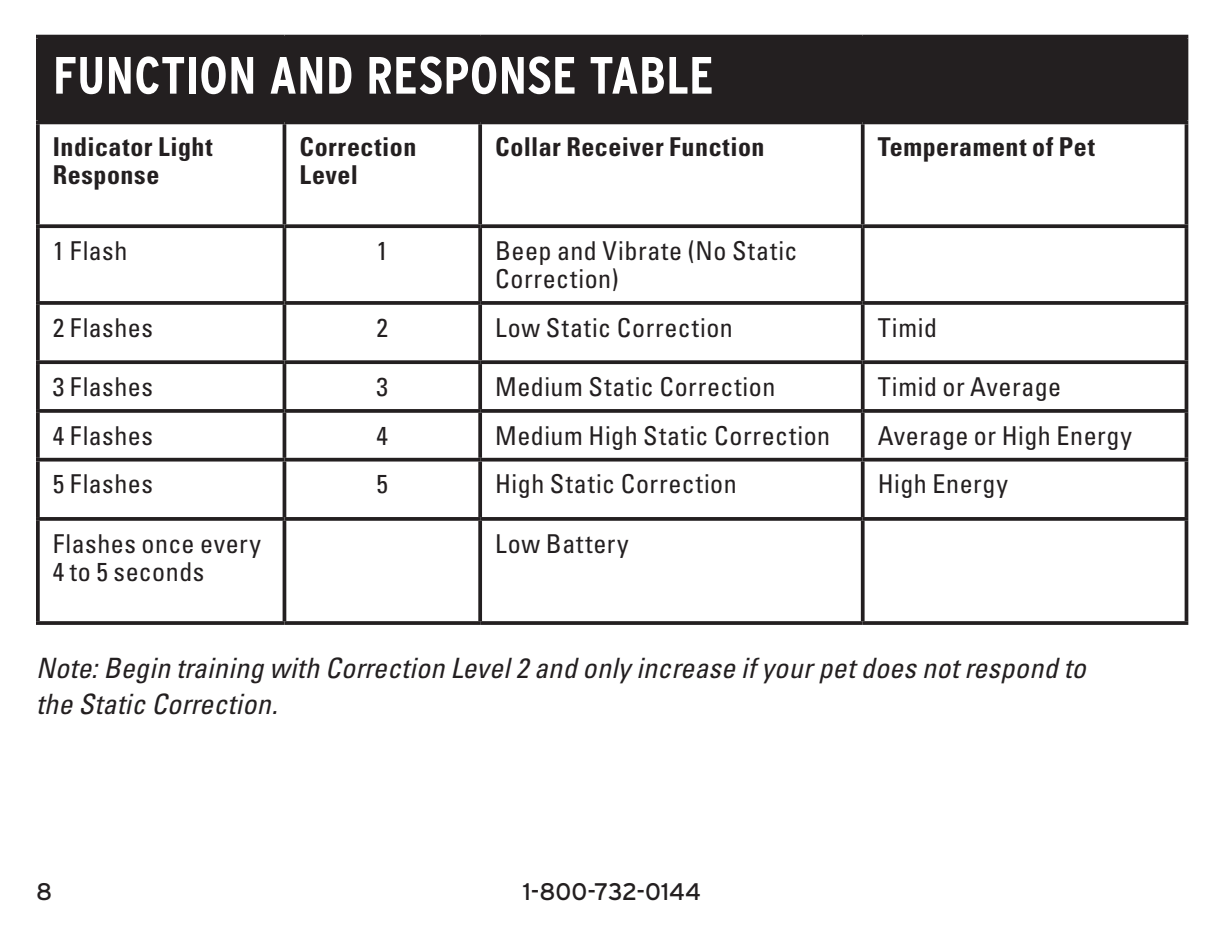
<style>
.page{position:relative;width:1224px;height:936px;background:#fff}
.page>*{position:absolute;margin:0;border:0;box-sizing:border-box;transform-origin:0 0}
.t1{font:700 condensed 52.4px "Interstate";letter-spacing:.005em;color:#fff}
.t2{font:italic condensed 28px/36px "Univers LT Std";letter-spacing:.015em;color:#231f20}
.t3{font:condensed 26px/28px "Univers LT Std";letter-spacing:.025em;color:#231f20}
.t4{font:700 condensed 26px/28px "Univers LT Std";letter-spacing:.02em;color:#231f20}
.t5{font:24px "Interstate";color:#231f20}
</style>
<div class="page">
<div style="left:38px;top:37px;width:1148px;height:85px;background:#231f20"></div>
<hr style="left:36px;top:35px;width:248px;height:3px;background:#231f20">
<hr style="left:36px;top:38px;width:4px;height:83px;background:#231f20">
<hr style="left:284px;top:35px;width:196px;height:3px;background:#231f20">
<hr style="left:480px;top:35px;width:383px;height:3px;background:#231f20">
<hr style="left:863px;top:35px;width:325px;height:3px;background:#231f20">
<hr style="left:1185px;top:38px;width:3px;height:83px;background:#231f20">
<hr style="left:36px;top:121px;width:248px;height:3px;background:#231f20">
<svg style="left:36px;top:124px;width:4px;height:100px"></svg>
<hr style="left:284px;top:121px;width:196px;height:3px;background:#231f20">
<hr style="left:283px;top:124px;width:3px;height:100px;background:#231f20">
<hr style="left:480px;top:121px;width:383px;height:3px;background:#231f20">
<svg style="left:478px;top:124px;width:4px;height:100px"></svg>
<hr style="left:863px;top:121px;width:325px;height:3px;background:#231f20">
<svg style="left:861px;top:124px;width:4px;height:100px"></svg>
<hr style="left:1185px;top:124px;width:3px;height:100px;background:#231f20">
<svg style="left:36px;top:224px;width:248px;height:4px"></svg>
<svg style="left:36px;top:228px;width:4px;height:73px"></svg>
<svg style="left:284px;top:224px;width:196px;height:4px"></svg>
<hr style="left:283px;top:228px;width:3px;height:73px;background:#231f20">
<svg style="left:480px;top:224px;width:383px;height:4px;fill:#231f20"></svg>
<svg style="left:478px;top:228px;width:4px;height:73px"></svg>
<svg style="left:863px;top:224px;width:325px;height:4px"></svg>
<svg style="left:861px;top:228px;width:4px;height:73px"></svg>
<hr style="left:1185px;top:228px;width:3px;height:73px;background:#231f20">
<svg style="left:36px;top:301px;width:248px;height:4px"></svg>
<svg style="left:36px;top:305px;width:4px;height:55px"></svg>
<svg style="left:284px;top:301px;width:196px;height:4px"></svg>
<hr style="left:283px;top:305px;width:3px;height:55px;background:#231f20">
<svg style="left:480px;top:301px;width:383px;height:4px"></svg>
<svg style="left:478px;top:305px;width:4px;height:55px"></svg>
<svg style="left:863px;top:301px;width:325px;height:4px"></svg>
<svg style="left:861px;top:305px;width:4px;height:55px"></svg>
<hr style="left:1185px;top:305px;width:3px;height:55px;background:#231f20">
<svg style="left:36px;top:360px;width:248px;height:4px"></svg>
<svg style="left:36px;top:364px;width:4px;height:45px"></svg>
<svg style="left:284px;top:360px;width:196px;height:4px"></svg>
<hr style="left:283px;top:364px;width:3px;height:45px;background:#231f20">
<svg style="left:480px;top:360px;width:383px;height:4px;fill:#231f20"></svg>
<svg style="left:478px;top:364px;width:4px;height:45px"></svg>
<svg style="left:863px;top:360px;width:325px;height:4px"></svg>
<svg style="left:861px;top:364px;width:4px;height:45px"></svg>
<hr style="left:1185px;top:364px;width:3px;height:45px;background:#231f20">
<svg style="left:36px;top:409px;width:248px;height:4px"></svg>
<svg style="left:36px;top:413px;width:4px;height:45px"></svg>
<svg style="left:284px;top:409px;width:196px;height:4px"></svg>
<hr style="left:283px;top:413px;width:3px;height:45px;background:#231f20">
<svg style="left:480px;top:409px;width:383px;height:4px"></svg>
<svg style="left:478px;top:413px;width:4px;height:45px"></svg>
<svg style="left:863px;top:409px;width:325px;height:4px"></svg>
<svg style="left:861px;top:413px;width:4px;height:45px"></svg>
<hr style="left:1185px;top:413px;width:3px;height:45px;background:#231f20">
<svg style="left:36px;top:458px;width:248px;height:4px"></svg>
<svg style="left:36px;top:462px;width:4px;height:55px"></svg>
<svg style="left:284px;top:458px;width:196px;height:4px"></svg>
<hr style="left:283px;top:462px;width:3px;height:55px;background:#231f20">
<svg style="left:480px;top:458px;width:383px;height:4px;fill:#231f20"></svg>
<svg style="left:478px;top:462px;width:4px;height:55px"></svg>
<svg style="left:863px;top:458px;width:325px;height:4px"></svg>
<svg style="left:861px;top:462px;width:4px;height:55px"></svg>
<hr style="left:1185px;top:462px;width:3px;height:55px;background:#231f20">
<svg style="left:36px;top:517px;width:248px;height:4px"></svg>
<svg style="left:36px;top:521px;width:4px;height:100px"></svg>
<svg style="left:284px;top:517px;width:196px;height:4px"></svg>
<hr style="left:283px;top:521px;width:3px;height:100px;background:#231f20">
<svg style="left:480px;top:517px;width:383px;height:4px;fill:#2b2728"></svg>
<svg style="left:478px;top:521px;width:4px;height:100px"></svg>
<svg style="left:863px;top:517px;width:325px;height:4px"></svg>
<svg style="left:861px;top:521px;width:4px;height:100px"></svg>
<hr style="left:1185px;top:521px;width:3px;height:100px;background:#231f20">
<svg style="left:36px;top:621px;width:248px;height:4px"></svg>
<svg style="left:284px;top:621px;width:196px;height:4px"></svg>
<svg style="left:480px;top:621px;width:383px;height:4px"></svg>
<svg style="left:863px;top:621px;width:325px;height:4px"></svg>
<h1 class="t1" style="left:53px;top:46px;width:657px">FUNCTION AN D RESPONSE TABLE</h1>
<p class="t4" style="left:53px;top:133px;width:161px">Indicator Light<br>Response</p>
<p class="t4" style="left:299px;top:133px;width:118px">Correction<br>Level</p>
<p class="t4" style="left:495px;top:133px;width:271px">Collar Receiver Function</p>
<p class="t4" style="left:878px;top:133px;width:219px">Temperament of Pet</p>
<p class="t3" style="left:53px;top:236px;width:76px">1 Flash</p>
<p class="t3" style="left:377px;top:236px;width:13px">1</p>
<p class="t3" style="left:495px;top:236px;width:304px">Beep and Vibrate (No Static<br>Correction)</p>
<p class="t3" style="left:53px;top:313px;width:102px">2 Flashes</p>
<p class="t3" style="left:377px;top:313px;width:13px">2</p>
<p class="t3" style="left:495px;top:313px;width:239px">Low Static Correction</p>
<p class="t3" style="left:878px;top:313px;width:61px">Timid</p>
<p class="t3" style="left:53px;top:372px;width:102px">3 Flashes</p>
<p class="t3" style="left:377px;top:372px;width:13px">3</p>
<p class="t3" style="left:495px;top:372px;width:282px">Medium Static Correction</p>
<p class="t3" style="left:878px;top:372px;width:185px">Timid or Average</p>
<p class="t3" style="left:53px;top:421px;width:102px">4 Flashes</p>
<p class="t3" style="left:377px;top:421px;width:13px">4</p>
<p class="t3" style="left:495px;top:421px;width:337px">Medium High Static Correction</p>
<p class="t3" style="left:878px;top:421px;width:256px">Average or High Energy</p>
<p class="t3" style="left:53px;top:470px;width:102px">5 Flashes</p>
<p class="t3" style="left:377px;top:470px;width:13px">5</p>
<p class="t3" style="left:495px;top:470px;width:243px">High Static Correction</p>
<p class="t3" style="left:878px;top:470px;width:132px">High Energy</p>
<p class="t3" style="left:53px;top:529px;width:210px">Flashes once every<br>4 to 5 seconds</p>
<p class="t3" style="left:495px;top:529px;width:135px">Low Battery</p>
<p class="t2" style="left:36px;top:650px;width:1051px">Note: Begin training with Correction Level 2 and only increase if your pet does not respond to the Static Correction.</p>
<p class="t5" style="left:36px;top:878px;width:18px">8</p>
<p class="t5" style="left:523px;top:878px;width:180px">1-800-732-0144</p>
</div>
